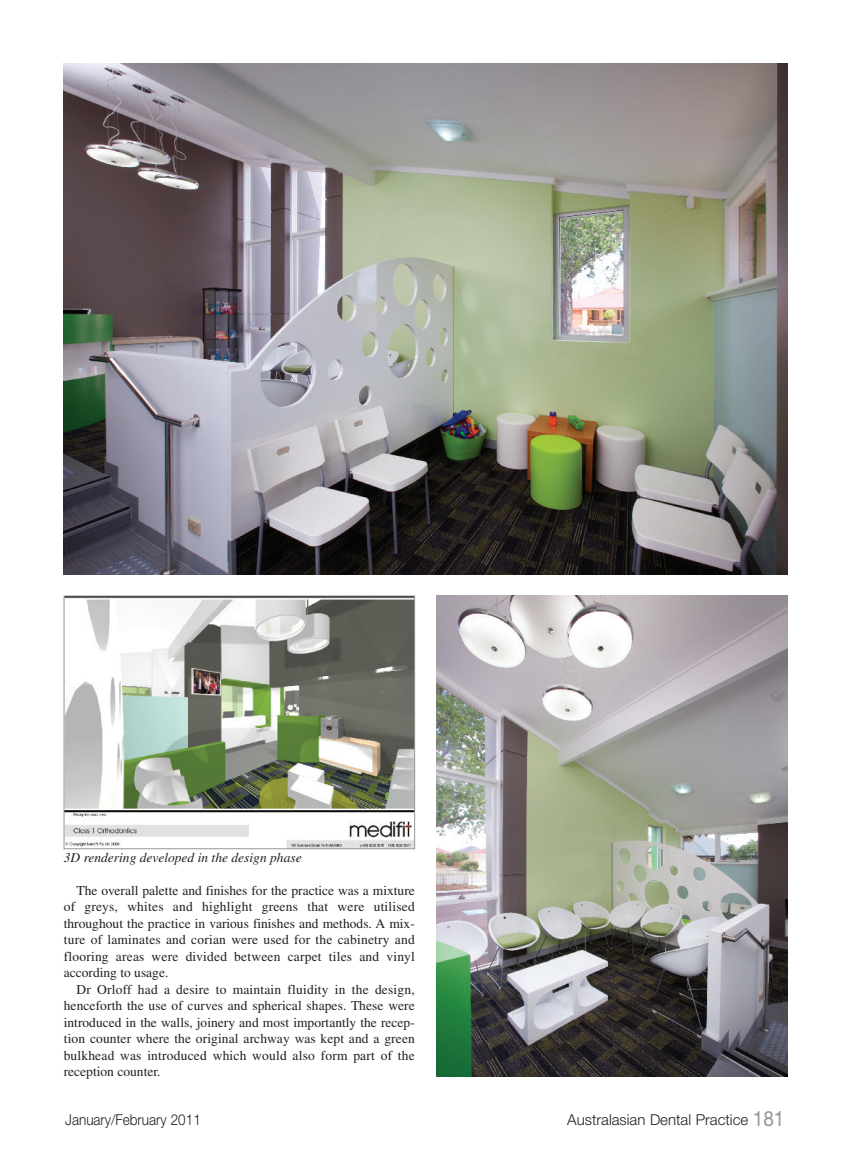
<style>
.page{position:relative;width:851px;height:1149px;background:#fff}
.page>*{position:absolute;margin:0;border:0;box-sizing:border-box;transform-origin:0 0}
.t1{font:300 15px "Helvetica Neue";color:#231f20}
.t2{font:300 15px "Helvetica Neue";color:#231f20;scale:.9 1}
.t3{font:13.5px/16.5px "Times";letter-spacing:.015em;color:#231f20;text-align:justify}
.t4{font:italic 13.5px "Times";color:#231f20}
.s1{font-weight:400;font-size:21px;color:#939598}
</style>
<div class="page">
<img style="left:64px;top:64px;width:723px;height:510px">
<img style="left:66px;top:597px;width:347px;height:249px">
<div style="left:64px;top:595px;width:351px;height:253px;border:1px solid #939598"></div>
<img style="left:436px;top:595px;width:351px;height:481px">
<p class="t4" style="left:64px;top:853px;width:239px">3D rendering developed in the design phase</p>
<p class="t3" style="left:64px;top:883px;width:352px;text-indent:13px">The overall palette and finishes for the practice was a mixture of greys, whites and highlight greens that were utilised throughout the practice in various finishes and methods. A mix&shy;ture of laminates and corian were used for the cabinetry and flooring areas were divided between carpet tiles and vinyl according to usage.</p>
<p class="t3" style="left:64px;top:982px;width:352px;text-indent:13px">Dr Orloff had a desire to maintain fluidity in the design, henceforth the use of curves and spherical shapes. These were introduced in the walls, joinery and most importantly the recep&shy;tion counter where the original archway was kept and a green bulkhead was introduced which would also form part of the reception counter.</p>
<p class="t2" style="left:65px;top:1109px;width:152px">January/February 2011</p>
<p class="t1" style="left:567px;top:1109px;width:218px">Australasian Dental Practice <span class="s1">181</span></p>
</div>
